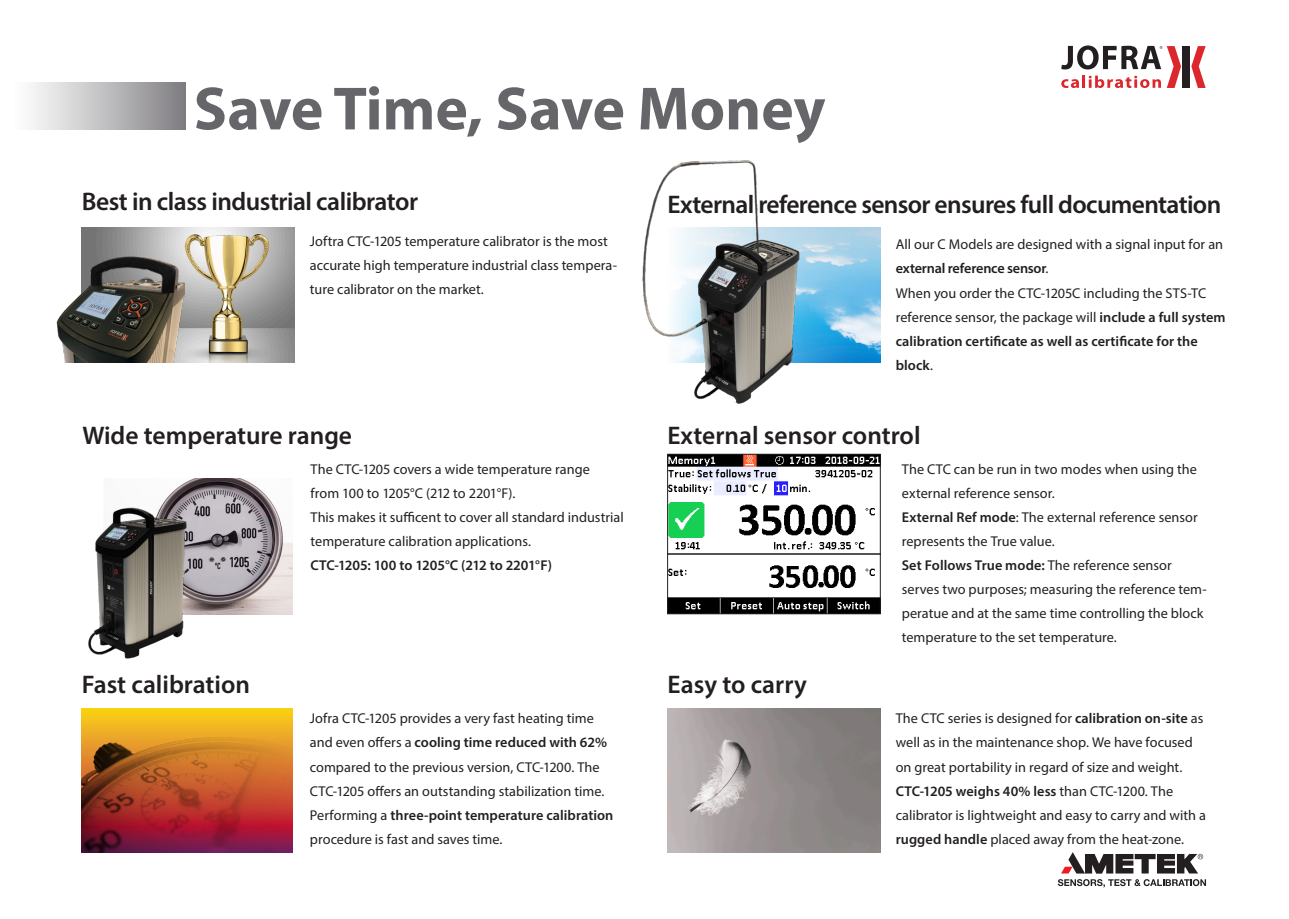
<style>
.page{position:relative;width:1289px;height:919px;background:#fff}
.page>*{position:absolute;margin:0;border:0;box-sizing:border-box;transform-origin:0 0}
.t1{font:700 61.5px "Myriad Pro";color:#66666a}
.t2{font:600 25.5px "Myriad Pro";letter-spacing:-.02em;color:#231f20}
.t3{font:600 25.5px "Myriad Pro";color:#231f20}
.t4{font:14.25px/24px "Myriad Pro";color:#231f20}
.s1{font-weight:600}
</style>
<div class="page">
<div style="left:13px;top:82px;width:172px;height:48px;background:linear-gradient(to right,#fff,#828084)"></div>
<img style="left:82px;top:227px;width:212px;height:135px">
<img style="left:56px;top:246px;width:128px;height:116px">
<img style="left:82px;top:708px;width:210px;height:7px">
<img style="left:82px;top:715px;width:210px;height:137px">
<img style="left:827px;top:227px;width:53px;height:135px">
<svg style="left:1057px;top:879px;width:148px;height:8px"></svg>
<svg style="left:1061px;top:852px;width:142px;height:21px"></svg>
<img style="left:667px;top:708px;width:213px;height:144px">
<img style="left:642px;top:160px;width:185px;height:244px">
<img style="left:669px;top:456px;width:209px;height:156px">
<div style="left:667px;top:454px;width:213px;height:160px;border:1px solid #231f20"></div>
<img style="left:162px;top:478px;width:130px;height:136px">
<img style="left:88px;top:504px;width:130px;height:155px">
<div style="left:1182px;top:46px;width:7px;height:42px;background:#231f20"></div>
<svg style="left:1191px;top:46px;width:14px;height:42px"></svg>
<svg style="left:1061px;top:45px;width:119px;height:43px"></svg>
<p class="t1" style="left:194px;top:69px;width:633px">Save Time, Save Money</p>
<p class="t2" style="left:82px;top:185px;width:338px">Best in class industrial calibrator</p>
<p class="t4" style="left:310px;top:229px;width:309px">Joftra CTC-1205 temperature calibrator is the most accurate high temperature industrial class tempera&shy;ture calibrator on the market.</p>
<p class="t3" style="left:82px;top:419px;width:271px">Wide temperature range</p>
<p class="t4" style="left:310px;top:457px;width:315px">The CTC-1205 covers a wide temperature range<br>from 100 to 1205°C (212 to 2201°F).<br>This makes it sufficent to cover all standard industrial temperature calibration applications.<br><span class="s1">CTC-1205: 100 to 1205°C (212 to 2201°F)</span></p>
<p class="t3" style="left:82px;top:668px;width:170px">Fast calibration</p>
<p class="t4" style="left:310px;top:706px;width:305px">Jofra CTC-1205 provides a very fast heating time and even offers a <span class="s1">cooling time reduced with 62% </span>compared to the previous version, CTC-1200. The CTC-1205 offers an outstanding stabilization time.<br>Performing a <span class="s1">three-point temperature calibration </span>procedure is fast and saves time.</p>
<p class="t2" style="left:667px;top:189px;width:555px">External reference sensor ensures full documentation</p>
<p class="t4" style="left:895px;top:232px;width:331px">All our C Models are designed with a signal input for an <span class="s1">external reference sensor</span>.<br>When you order the CTC-1205C including the STS-TC reference sensor, the package will <span class="s1">include a full system calibration certificate as well as certificate for the block</span>.</p>
<p class="t3" style="left:667px;top:419px;width:255px">External sensor control</p>
<p class="t4" style="left:901px;top:457px;width:306px">The CTC can be run in two modes when using the external reference sensor.<br><span class="s1">External Ref mode</span>: The external reference sensor represents the True value.<br><span class="s1">Set Follows True mode:</span> The reference sensor serves two purposes; measuring the reference tem&shy;peratue and at the same time controlling the block temperature to the set temperature.</p>
<p class="t3" style="left:667px;top:668px;width:141px">Easy to carry</p>
<p class="t4" style="left:895px;top:706px;width:312px">The CTC series is designed for <span class="s1">calibration on-site</span> as well as in the maintenance shop. We have focused on great portability in regard of size and weight.<br><span class="s1">CTC-1205 weighs 40% less</span> than CTC-1200. The calibrator is lightweight and easy to carry and with a <span class="s1">rugged handle</span> placed away from the heat-zone.</p>
</div>
